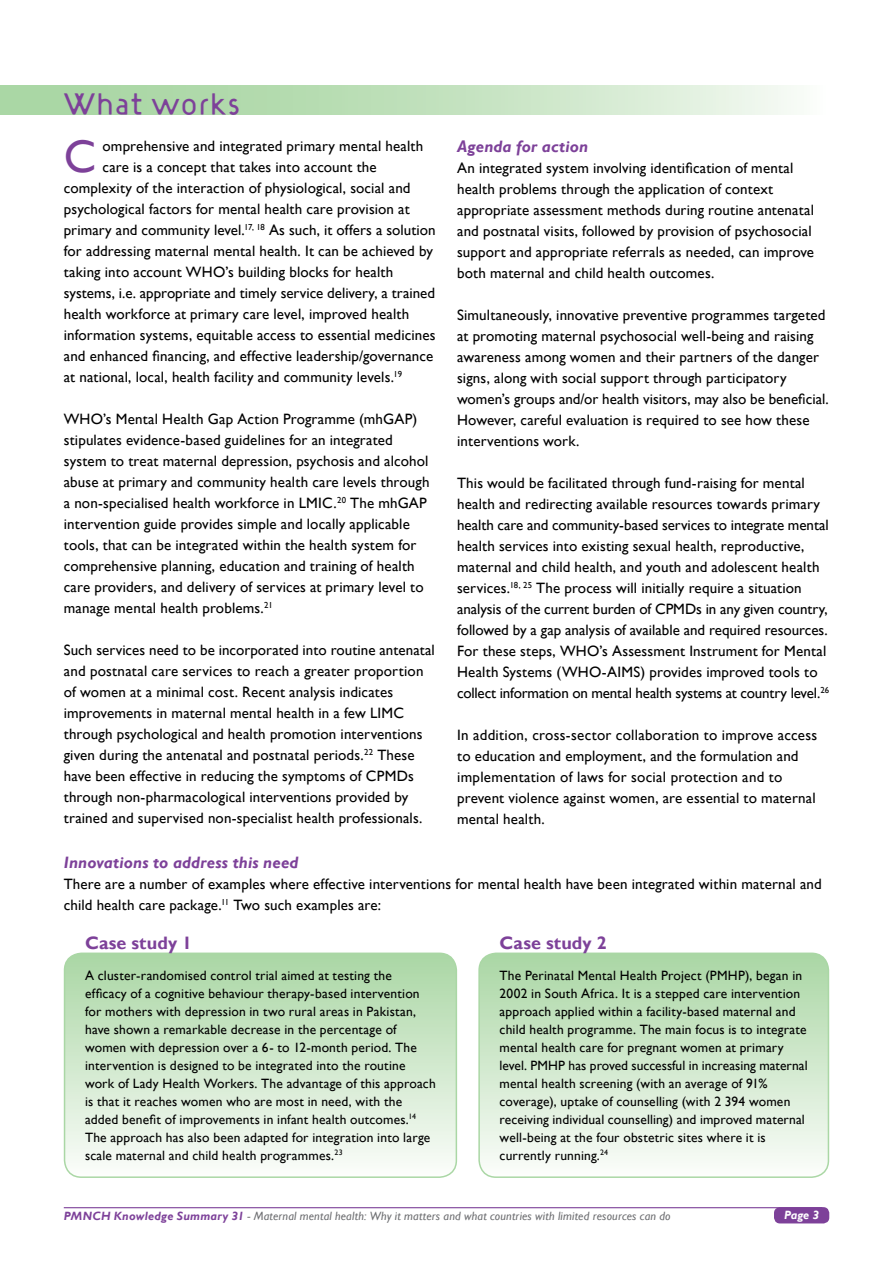
<style>
.page{position:relative;width:893px;height:1263px;background:#fff}
.page>*{position:absolute;margin:0;border:0;box-sizing:border-box;transform-origin:0 0}
.t1{font:45.75px "Gill Sans";color:#7d4199}
.t2{font:300 33px "Target";letter-spacing:.005em;color:#7d4199}
.t3{font:700 18px "Gill Sans";letter-spacing:.01em;color:#7d4199}
.t4{font:italic 700 16.5px "Gill Sans";letter-spacing:.005em;color:#7d4199}
.t5{font:15px/21px "Gill Sans";letter-spacing:.01em;color:#000}
.t6{font:13.5px/18px "Gill Sans";letter-spacing:.015em;color:#000}
.t7{font:italic 12px "Gill Sans";letter-spacing:.02em;color:#6d6e71}
.t8{font:italic 700 12px "Gill Sans";color:#fff}
.s1{font-weight:700;color:#7d4199}
</style>
<div class="page">
<div style="left:774px;top:1207px;width:55px;height:16px;background:#7d4199;border-radius:6px"></div>
<hr style="left:64px;top:1207px;width:758px;height:1px;background:#7d4199">
<svg style="left:65px;top:955px;width:391px;height:222px"></svg>
<div style="left:64px;top:952px;width:393px;height:226px;border:2px solid #aad7a5;border-radius:17px"></div>
<div style="left:0;top:85px;width:829px;height:30px;background:linear-gradient(to right,#9cd096,#eff7ed)"></div>
<svg style="left:481px;top:955px;width:347px;height:222px"></svg>
<div style="left:478px;top:952px;width:351px;height:226px;border:2px solid #aad7a5;border-radius:17px"></div>
<h2 class="t2" style="left:64px;top:84px;width:179px">What works</h2>
<h1 class="t1" style="left:64px;top:130px;width:34px">C</h1>
<p class="t5" style="left:103px;top:135px;width:322px">omprehensive and integrated primary mental health</p>
<p class="t5" style="left:103px;top:156px;width:276px">care is a concept that takes into account the</p>
<p class="t5" style="left:64px;top:177px;width:348px">complexity of the interaction of physiological, social and</p>
<p class="t5" style="left:64px;top:198px;width:347px">psychological factors for mental health care provision at</p>
<p class="t5" style="left:64px;top:219px;width:373px">primary and community level.<sup>17,</sup> <sup>18</sup> As such, it offers a solution</p>
<p class="t5" style="left:64px;top:240px;width:371px">for addressing maternal mental health. It can be achieved by</p>
<p class="t5" style="left:64px;top:261px;width:331px">taking into account WHO’s building blocks for health</p>
<p class="t5" style="left:64px;top:282px;width:373px">systems, i.e. appropriate and timely service delivery, a trained</p>
<p class="t5" style="left:64px;top:303px;width:347px">health workforce at primary care level, improved health</p>
<p class="t5" style="left:64px;top:324px;width:373px">information systems, equitable access to essential medicines</p>
<p class="t5" style="left:64px;top:345px;width:371px">and enhanced financing, and effective leadership/governance</p>
<p class="t5" style="left:64px;top:366px;width:340px">at national, local, health facility and community levels.<sup>19</sup></p>
<p class="t5" style="left:64px;top:408px;width:367px">WHO’s Mental Health Gap Action Programme (mhGAP) stipulates evidence-based guidelines for an integrated system to treat maternal depression, psychosis and alcohol abuse at primary and community health care levels through a non-specialised health workforce in LMIC.<sup>20</sup> The mhGAP intervention guide provides simple and locally applicable tools, that can be integrated within the health system for comprehensive planning, education and training of health care providers, and delivery of services at primary level to manage mental health problems.<sup>21</sup></p>
<p class="t5" style="left:64px;top:639px;width:373px">Such services need to be incorporated into routine antenatal and postnatal care services to reach a greater proportion of women at a minimal cost. Recent analysis indicates improvements in maternal mental health in a few LIMC through psychological and health promotion interventions given during the antenatal and postnatal periods.<sup>22</sup> These have been effective in reducing the symptoms of CPMDs through non-pharmacological interventions provided by trained and supervised non-specialist health professionals.</p>
<p class="t4" style="left:457px;top:137px;width:133px">Agenda for action</p>
<p class="t5" style="left:457px;top:157px;width:359px">An integrated system involving identification of mental health problems through the application of context appropriate assessment methods during routine antenatal and postnatal visits, followed by provision of psychosocial support and appropriate referrals as needed, can improve both maternal and child health outcomes.</p>
<p class="t5" style="left:457px;top:304px;width:373px">Simultaneously, innovative preventive programmes targeted at promoting maternal psychosocial well-being and raising awareness among women and their partners of the danger signs, along with social support through participatory women’s groups and/or health visitors, may also be beneficial.<br>However, careful evaluation is required to see how these interventions work.</p>
<p class="t5" style="left:457px;top:472px;width:374px">This would be facilitated through fund-raising for mental health and redirecting available resources towards primary health care and community-based services to integrate mental health services into existing sexual health, reproductive, maternal and child health, and youth and adolescent health services.<sup>18,</sup> <sup>25</sup> The process will initially require a situation analysis of the current burden of CPMDs in any given country, followed by a gap analysis of available and required resources.<br>For these steps, WHO’s Assessment Instrument for Mental Health Systems (WHO-AIMS) provides improved tools to collect information on mental health systems at country level.<sup>26</sup></p>
<p class="t5" style="left:457px;top:724px;width:362px">In addition, cross-sector collaboration to improve access to education and employment, and the formulation and implementation of laws for social protection and to prevent violence against women, are essential to maternal mental health.</p>
<p class="t4" style="left:64px;top:853px;width:236px">Innovations to address this need</p>
<p class="t5" style="left:64px;top:873px;width:759px">There are a number of examples where effective interventions for mental health have been integrated within maternal and child health care package.<sup>11</sup> Two such examples are:</p>
<p class="t3" style="left:85px;top:932px;width:109px">Case study 1</p>
<p class="t6" style="left:85px;top:966px;width:352px">A cluster-randomised control trial aimed at testing the efficacy of a cognitive behaviour therapy-based intervention for mothers with depression in two rural areas in Pakistan, have shown a remarkable decrease in the percentage of women with depression over a 6- to 12-month period. The intervention is designed to be integrated into the routine work of Lady Health Workers. The advantage of this approach is that it reaches women who are most in need, with the added benefit of improvements in infant health outcomes.<sup>14<br></sup>The approach has also been adapted for integration into large scale maternal and child health programmes.<sup>23</sup></p>
<p class="t3" style="left:500px;top:932px;width:109px">Case study 2</p>
<p class="t6" style="left:500px;top:966px;width:309px">The Perinatal Mental Health Project (PMHP), began in 2002 in South Africa. It is a stepped care intervention approach applied within a facility-based maternal and child health programme. The main focus is to integrate mental health care for pregnant women at primary level. PMHP has proved successful in increasing maternal mental health screening (with an average of 91% coverage), uptake of counselling (with 2 394 women receiving individual counselling) and improved maternal well-being at the four obstetric sites where it is currently running.<sup>24</sup></p>
<p class="t7" style="left:64px;top:1209px;width:608px"><span class="s1">PMNCH Knowledge Summary 31</span> - Maternal mental health: Why it matters and what countries with limited resources can do</p>
<p class="t8" style="left:784px;top:1208px;width:36px">Page 3</p>
</div>
